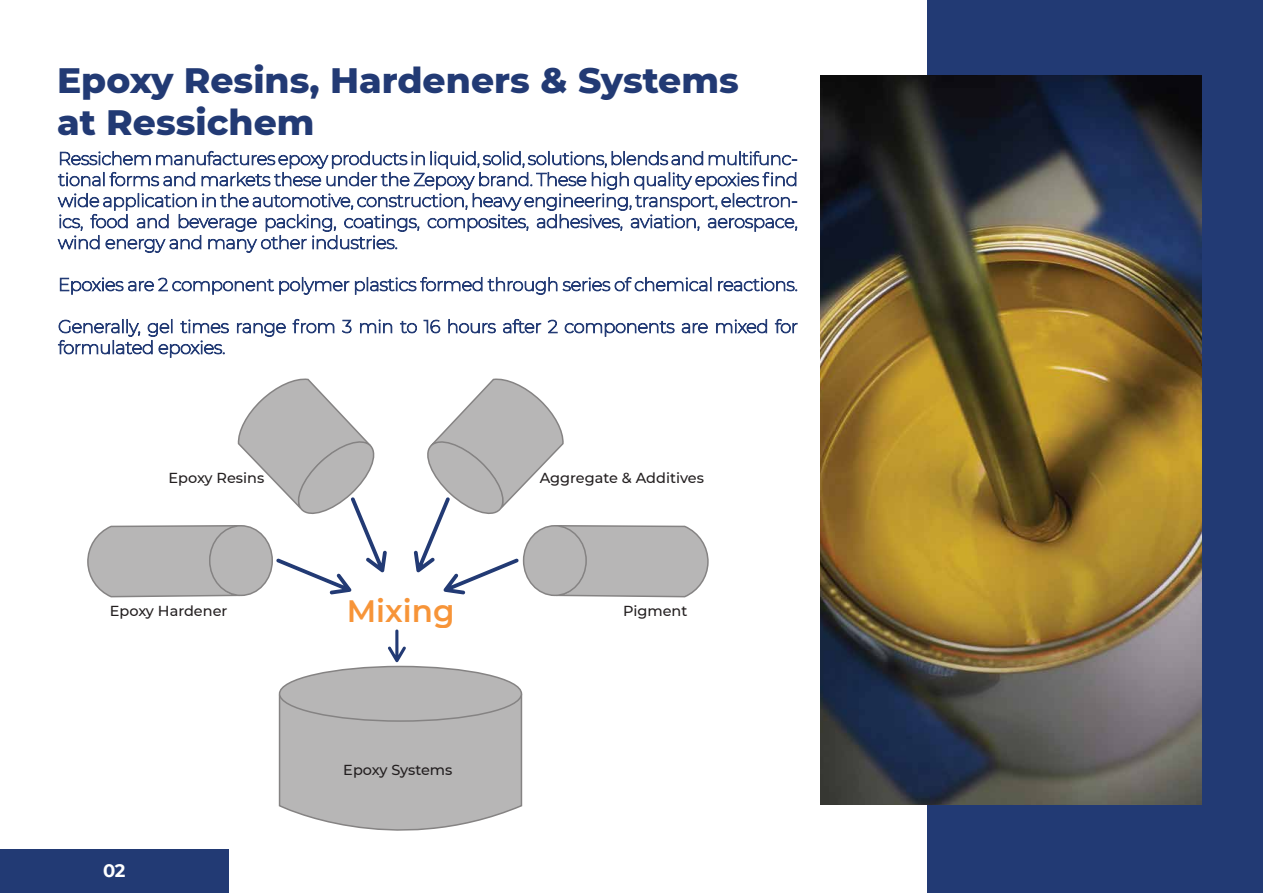
<style>
.page{position:relative;width:1263px;height:893px;background:#fff}
.page>*{position:absolute;margin:0;border:0;box-sizing:border-box;transform-origin:0 0}
.t1{font:800 36px/42px "Montserrat";color:#223a74}
.t2{font:600 30.9px "Montserrat";color:#f6871f}
.t3{font:700 18px "Montserrat";color:#fff}
.t4{font:500 14.4px "Montserrat";color:#231f20}
</style>
<div class="page">
<div style="left:927px;top:1px;width:336px;height:892px;background:#223a74"></div>
<svg style="left:58px;top:151px;width:739px;height:102px"></svg>
<svg style="left:60px;top:277px;width:289px;height:18px"></svg>
<svg style="left:355px;top:277px;width:127px;height:18px"></svg>
<svg style="left:488px;top:277px;width:69px;height:18px"></svg>
<svg style="left:563px;top:277px;width:148px;height:14px"></svg>
<svg style="left:718px;top:277px;width:79px;height:14px"></svg>
<svg style="left:237px;top:323px;width:49px;height:14px"></svg>
<svg style="left:293px;top:319px;width:41px;height:14px"></svg>
<svg style="left:342px;top:320px;width:9px;height:13px"></svg>
<svg style="left:360px;top:319px;width:32px;height:14px"></svg>
<svg style="left:400px;top:321px;width:17px;height:12px"></svg>
<svg style="left:424px;top:320px;width:16px;height:13px"></svg>
<svg style="left:448px;top:319px;width:48px;height:14px"></svg>
<svg style="left:503px;top:319px;width:38px;height:14px"></svg>
<svg style="left:548px;top:320px;width:10px;height:13px"></svg>
<svg style="left:565px;top:321px;width:109px;height:16px"></svg>
<svg style="left:682px;top:323px;width:26px;height:10px"></svg>
<svg style="left:716px;top:319px;width:51px;height:14px"></svg>
<svg style="left:775px;top:319px;width:22px;height:14px"></svg>
<svg style="left:58px;top:319px;width:171px;height:39px"></svg>
<img style="left:820px;top:76px;width:382px;height:729px">
<svg style="left:278px;top:693px;width:245px;height:138px;background:#bbbaba"></svg>
<div style="left:280px;top:666px;width:241px;height:55px;background:#b7b6b6;border-radius:50%"></div>
<div style="left:279px;top:666px;width:243px;height:56px;border:2px solid #858383;border-radius:50%"></div>
<svg style="left:388px;top:629px;width:18px;height:33px"></svg>
<svg style="left:87px;top:378px;width:300px;height:220px"></svg>
<svg style="left:414px;top:378px;width:295px;height:220px"></svg>
<div style="left:0;top:850px;width:228px;height:43px;background:#223a74"></div>
<h1 class="t1" style="left:57px;top:57px;width:683px">Epoxy Resins, Hardeners &amp; Systems at Ressichem</h1>
<p class="t4" style="left:169px;top:468px;width:97px">Epoxy Resins</p>
<p class="t4" style="left:540px;top:468px;width:166px">Aggregate &amp; Additives</p>
<p class="t4" style="left:110px;top:601px;width:119px">Epoxy Hardener</p>
<h2 class="t2" style="left:347px;top:589px;width:109px">Mixing</h2>
<p class="t4" style="left:623px;top:601px;width:66px">Pigment</p>
<p class="t3" style="left:103px;top:857px;width:24px">02</p>
<p class="t4" style="left:343px;top:759px;width:111px">Epoxy Systems</p>
</div>
